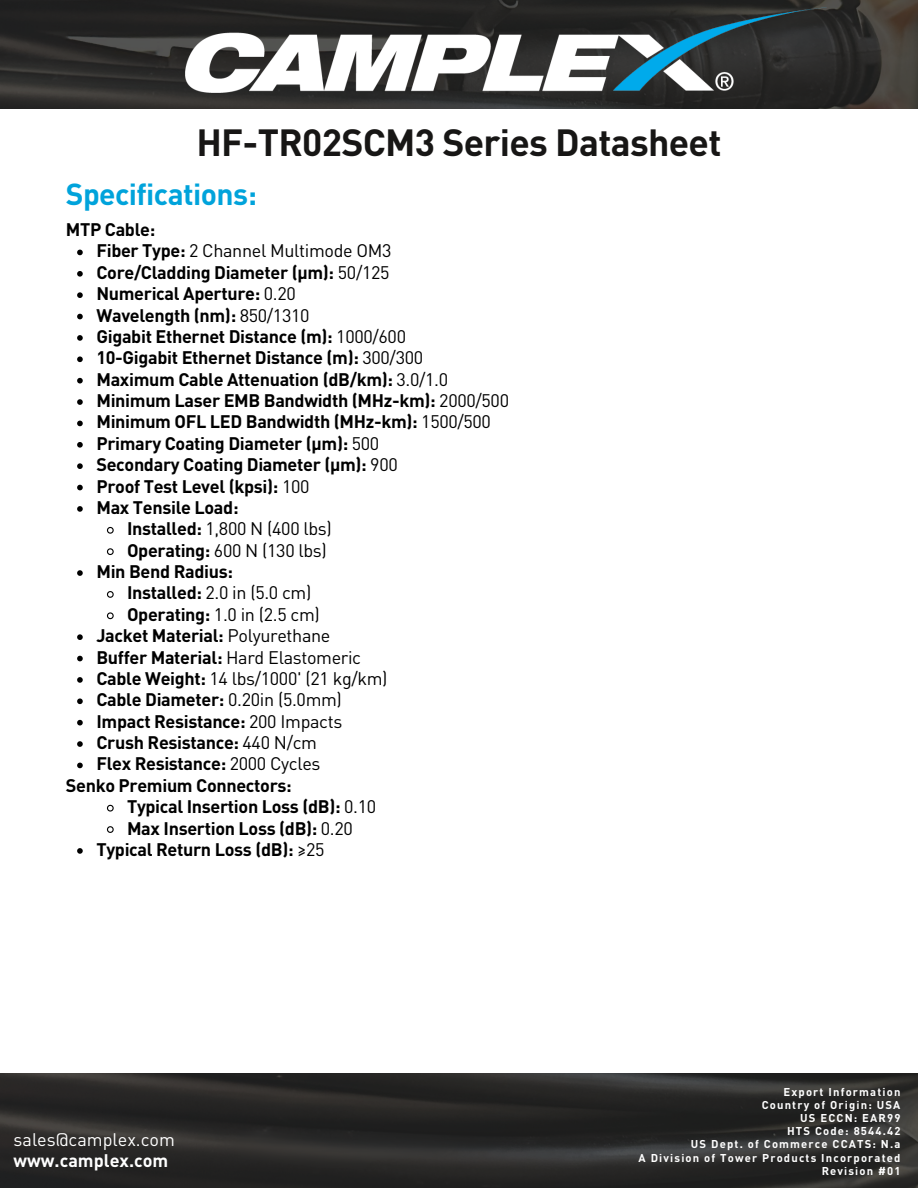
<style>
.page{position:relative;width:918px;height:1188px;background:#fff}
.page>*{position:absolute;margin:0;border:0;box-sizing:border-box;transform-origin:0 0}
.t1{font:700 37.35px "DIN Pro";letter-spacing:-.02em;color:#171615}
.t2{font:700 30px "DIN Pro";letter-spacing:-.02em;color:#00a3db}
.t3{font:700 18px "DIN Pro";letter-spacing:-.02em;color:#000}
.t4{font:18px "DIN Pro";letter-spacing:-.02em;color:#000}
.t5{font:18px "DIN Pro";color:#fff}
.t6{font:700 18px "DIN Pro";color:#fff}
.t7{font:700 11.25px "DIN Pro";letter-spacing:.105em;color:#fff}
.s1{font-weight:700}
.s2{font-weight:400}
</style>
<div class="page">
<svg style="left:77px;top:250px;width:6px;height:5px"></svg>
<svg style="left:77px;top:271px;width:6px;height:6px"></svg>
<svg style="left:77px;top:292px;width:6px;height:6px"></svg>
<svg style="left:77px;top:314px;width:6px;height:5px"></svg>
<svg style="left:77px;top:335px;width:6px;height:6px"></svg>
<svg style="left:77px;top:356px;width:6px;height:6px"></svg>
<svg style="left:77px;top:378px;width:6px;height:5px"></svg>
<svg style="left:77px;top:399px;width:6px;height:6px"></svg>
<svg style="left:77px;top:421px;width:6px;height:5px"></svg>
<svg style="left:77px;top:442px;width:6px;height:6px"></svg>
<svg style="left:77px;top:463px;width:6px;height:6px"></svg>
<svg style="left:77px;top:485px;width:6px;height:5px"></svg>
<svg style="left:77px;top:506px;width:6px;height:6px"></svg>
<svg style="left:106px;top:526px;width:8px;height:8px"></svg>
<svg style="left:106px;top:548px;width:8px;height:7px"></svg>
<svg style="left:77px;top:570px;width:6px;height:6px"></svg>
<svg style="left:106px;top:591px;width:8px;height:7px"></svg>
<svg style="left:106px;top:612px;width:8px;height:8px"></svg>
<svg style="left:77px;top:634px;width:6px;height:6px"></svg>
<svg style="left:77px;top:656px;width:6px;height:5px"></svg>
<svg style="left:77px;top:677px;width:6px;height:6px"></svg>
<svg style="left:77px;top:698px;width:6px;height:6px"></svg>
<svg style="left:77px;top:720px;width:6px;height:5px"></svg>
<svg style="left:77px;top:741px;width:6px;height:6px"></svg>
<svg style="left:77px;top:763px;width:6px;height:5px"></svg>
<svg style="left:107px;top:804px;width:7px;height:8px"></svg>
<svg style="left:106px;top:826px;width:8px;height:7px"></svg>
<svg style="left:77px;top:848px;width:6px;height:6px"></svg>
<svg style="left:0;top:0;width:918px;height:108px;fill:#282827"></svg>
<svg style="left:0;top:1073px;width:918px;height:115px;fill:#262525"></svg>
<img style="left:185px;top:7px;width:641px;height:86px">
<p class="t1" style="left:196px;top:118px;width:527px">HF-TR02SCM3 Series Datasheet</p>
<h3 class="t2" style="left:66px;top:174px;width:193px">Specifications:</h3>
<p class="t3" style="left:66px;top:218px;width:91px">MTP Cable:</p>
<p class="t4" style="left:96px;top:240px;width:297px"><span class="s1">Fiber Type:</span> 2 Channel Multimode OM3</p>
<h1 class="t3" style="left:96px;top:261px;width:295px">Core/Cladding Diameter (µm): <span class="s2">50/125</span></h1>
<h2 class="t3" style="left:96px;top:282px;width:201px">Numerical Aperture: <span class="s2">0.20</span></h2>
<h3 class="t3" style="left:96px;top:303px;width:215px">Wavelength (nm): <span class="s2">850/1310</span></h3>
<p class="t3" style="left:96px;top:325px;width:311px">Gigabit Ethernet Distance (m): <span class="s2">1000/600</span></p>
<p class="t3" style="left:96px;top:346px;width:328px">10-Gigabit Ethernet Distance (m): <span class="s2">300/300</span></p>
<p class="t3" style="left:96px;top:367px;width:353px">Maximum Cable Attenuation (dB/km): <span class="s2">3.0/1.0</span></p>
<p class="t3" style="left:96px;top:389px;width:414px">Minimum Laser EMB Bandwidth (MHz-km): <span class="s2">2000/500</span></p>
<p class="t3" style="left:96px;top:410px;width:396px">Minimum OFL LED Bandwidth (MHz-km): <span class="s2">1500/500</span></p>
<p class="t3" style="left:96px;top:432px;width:284px">Primary Coating Diameter (µm): <span class="s2">500</span></p>
<p class="t3" style="left:96px;top:453px;width:303px">Secondary Coating Diameter (µm): <span class="s2">900</span></p>
<p class="t3" style="left:96px;top:474px;width:215px">Proof Test Level (kpsi): <span class="s2">100</span></p>
<p class="t3" style="left:96px;top:496px;width:144px">Max Tensile Load:</p>
<p class="t4" style="left:127px;top:518px;width:206px"><span class="s1">Installed:</span> 1,800 N (400 lbs)</p>
<p class="t4" style="left:127px;top:539px;width:201px"><span class="s1">Operating:</span> 600 N (130 lbs)</p>
<p class="t3" style="left:96px;top:560px;width:138px">Min Bend Radius:</p>
<p class="t4" style="left:127px;top:582px;width:186px"><span class="s1">Installed:</span> 2.0 in (5.0 cm)</p>
<p class="t4" style="left:127px;top:603px;width:194px"><span class="s1">Operating:</span> 1.0 in (2.5 cm)</p>
<p class="t3" style="left:96px;top:624px;width:236px">Jacket Material: <span class="s2">Polyurethane</span></p>
<p class="t3" style="left:96px;top:645px;width:266px">Buffer Material: <span class="s2">Hard Elastomeric</span></p>
<p class="t4" style="left:96px;top:667px;width:293px"><span class="s1">Cable Weight:</span> 14 lbs/1000' (21 kg/km)</p>
<p class="t3" style="left:96px;top:688px;width:247px">Cable Diameter: <span class="s2">0.20in (5.0mm)</span></p>
<p class="t3" style="left:96px;top:709px;width:247px">Impact Resistance: <span class="s2">200 Impacts</span></p>
<p class="t3" style="left:96px;top:731px;width:222px">Crush Resistance: <span class="s2">440 N/cm</span></p>
<p class="t3" style="left:96px;top:752px;width:226px">Flex Resistance: <span class="s2">2000 Cycles</span></p>
<p class="t3" style="left:66px;top:774px;width:227px">Senko Premium Connectors:</p>
<p class="t3" style="left:127px;top:795px;width:251px">Typical Insertion Loss (dB): <span class="s2">0.10</span></p>
<p class="t3" style="left:127px;top:816px;width:227px">Max Insertion Loss (dB): <span class="s2">0.20</span></p>
<p class="t3" style="left:96px;top:838px;width:230px">Typical Return Loss (dB): <span class="s2">≥25</span></p>
<p class="t5" style="left:14px;top:1129px;width:163px">sales@camplex.com</p>
<p class="t6" style="left:14px;top:1149px;width:156px">www.camplex.com</p>
<p class="t7" style="left:784px;top:1085px;width:118px">Export Information</p>
<p class="t7" style="left:762px;top:1098px;width:140px">Country of Origin: USA</p>
<p class="t7" style="left:800px;top:1111px;width:102px">US ECCN: EAR99</p>
<p class="t7" style="left:787px;top:1124px;width:115px">HTS Code: 8544.42</p>
<h4 class="t7" style="left:691px;top:1137px;width:211px">US Dept. of Commerce CCATS: N.a</h4>
<h3 class="t7" style="left:639px;top:1150px;width:263px">A Division of Tower Products Incorporated</h3>
<p class="t7" style="left:822px;top:1163px;width:80px">Revision #01</p>
</div>
